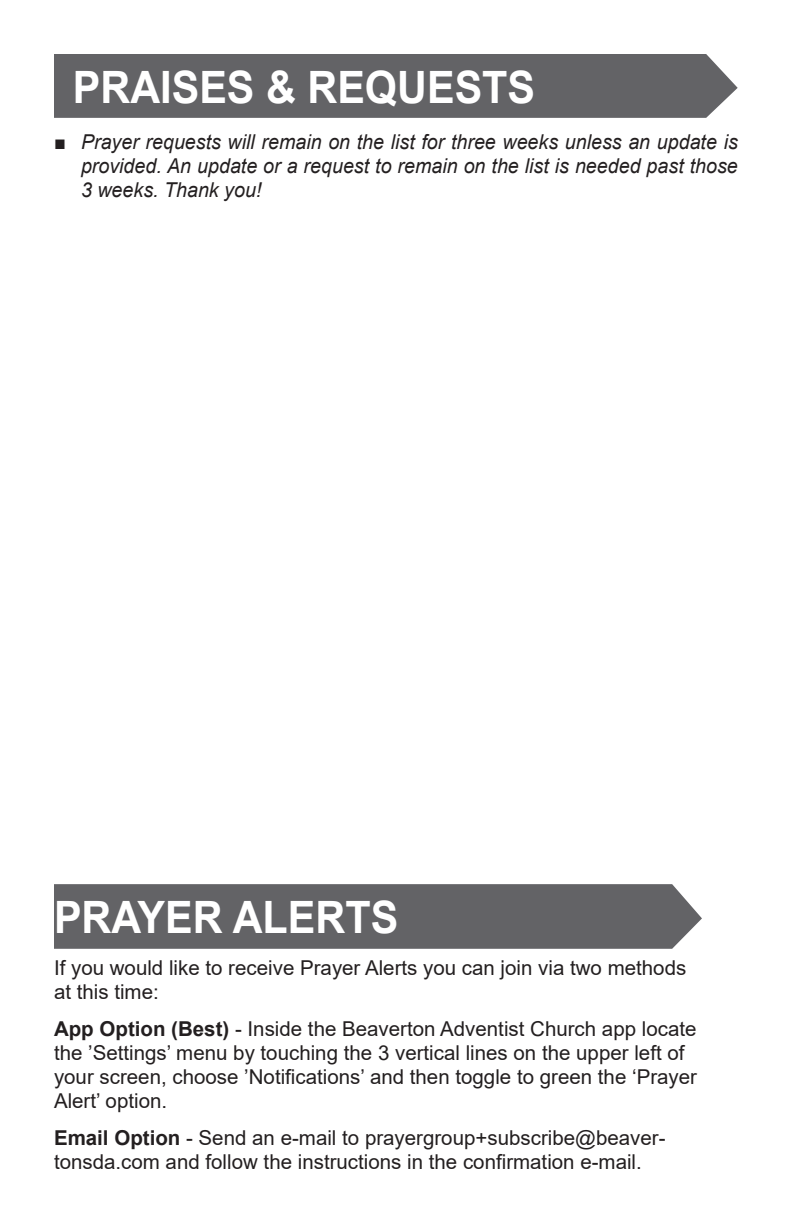
<style>
.page{position:relative;width:792px;height:1224px;background:#fff}
.page>*{position:absolute;margin:0;border:0;box-sizing:border-box;transform-origin:0 0}
.Paragraph_Style_5{font:700 44.6px "Arial";color:#fff;scale:.93 1}
.Paragraph_Style_3{font:20.4px/24px "Arial";color:#231f20}
.t1{font:italic 20.4px/24px "Arial";color:#231f20;text-align:justify;scale:.96 1}
.s1{font-style:normal}
.s2{font-weight:700}
</style>
<div class="page">
<div style="left:54px;top:54px;width:684px;height:64px;background:#636366"></div>
<div style="left:54px;top:884px;width:648px;height:65px;background:#636366"></div>
<p class="Paragraph_Style_5" style="left:73px;top:56px;width:499px">PRAISES &amp; REQUESTS</p>
<p class="t1" style="left:81px;top:130px;width:686px;text-indent:-27px"><span class="s1">■</span> Prayer requests will remain on the list for three weeks unless an update is provided. An update or a request to remain on the list is needed past those 3 weeks. Thank you!</p>
<p class="Paragraph_Style_5" style="left:54px;top:886px;width:372px">PRAYER ALERTS</p>
<p class="Paragraph_Style_3" style="left:54px;top:956px;width:634px">If you would like to receive Prayer Alerts you can join via two methods at this time:</p>
<p class="Paragraph_Style_3" style="left:54px;top:1017px;width:645px"><span class="s2">App Option (Best)</span> - Inside the Beaverton Adventist Church app locate the ’Settings’ menu by touching the 3 vertical lines on the upper left of your screen, choose ’Notifications’ and then toggle to green the ‘Prayer Alert’ option.</p>
<p class="Paragraph_Style_3" style="left:54px;top:1126px;width:613px"><span class="s2">Email Option</span> - Send an e-mail to prayergroup+subscribe@beaver&shy;tonsda.com and follow the instructions in the confirmation e-mail.</p>
</div>
